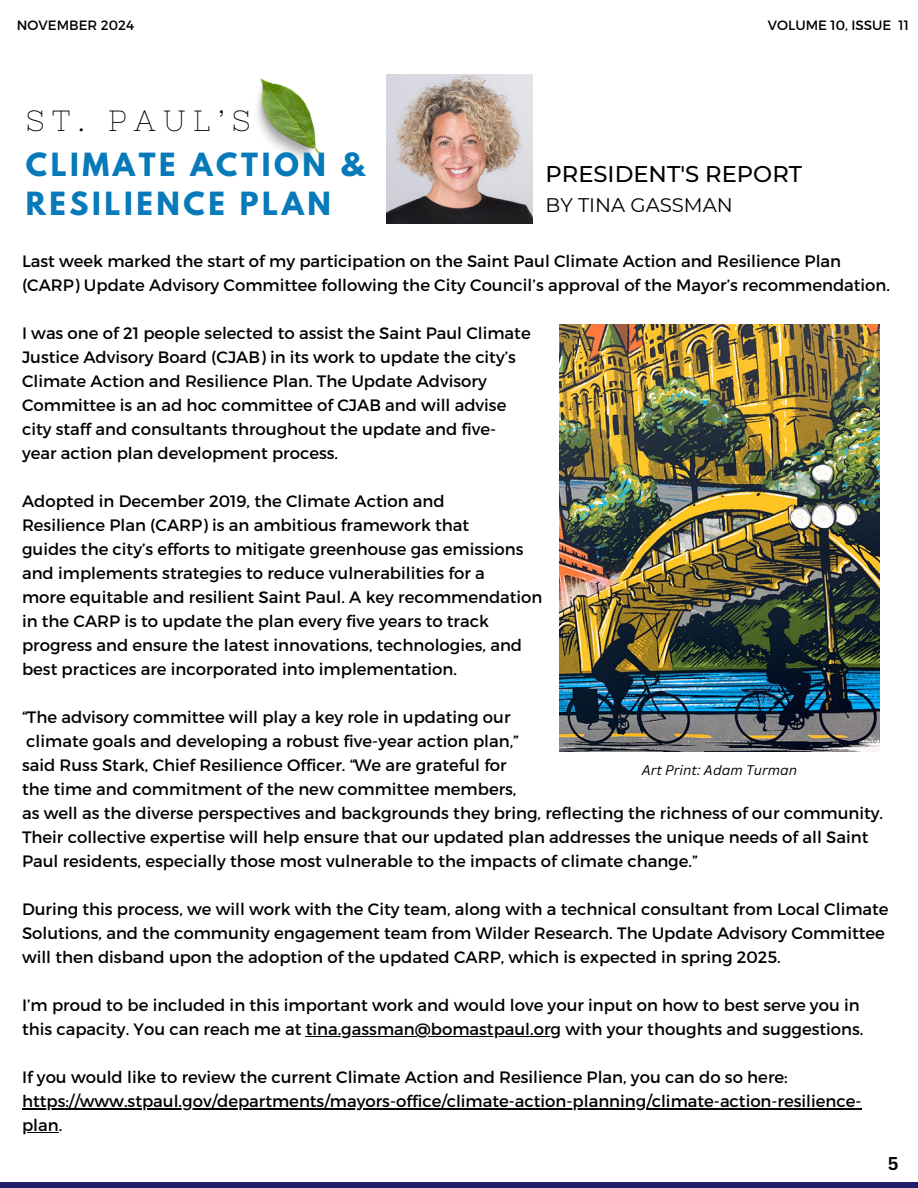
<style>
.page{position:relative;width:918px;height:1188px;background:#fff}
.page>*{position:absolute;margin:0;border:0;box-sizing:border-box;transform-origin:0 0}
.t1{font:29.1px "Nixie One";letter-spacing:.26em;color:#000}
.t2{font:700 28.35px/39px "League Spartan";letter-spacing:.125em;color:#077ab9}
.t3{font:500 22.65px "Montserrat";color:#000}
.t4{font:19.65px "Montserrat";color:#000}
.t5{font:700 18px "Canva Sans";color:#000}
.t6{font:16.5px/24px "Montserrat";color:#000}
.t7{font:13.5px "Montserrat";color:#000}
.t8{font:italic 13.5px "Canva Sans";color:#000}
</style>
<div class="page">
<div style="left:0;top:1183px;width:918px;height:5px;background:#201d69"></div>
<img style="left:386px;top:75px;width:146px;height:148px">
<hr style="left:306px;top:1036px;width:255px;height:1px;background:#000">
<hr style="left:22px;top:1108px;width:839px;height:1px;background:#000">
<hr style="left:22px;top:1132px;width:37px;height:1px;background:#000">
<img style="left:559px;top:324px;width:321px;height:428px">
<img style="left:257px;top:79px;width:65px;height:82px">
<p class="t7" style="left:17px;top:16px;width:119px">NOVEMBER 2024</p>
<p class="t7" style="left:768px;top:16px;width:143px">VOLUME 10, ISSUE 11</p>
<h1 class="t1" style="left:26px;top:104px;width:226px">ST. PAUL’S</h1>
<h5 class="t2" style="left:26px;top:149px;width:340px">CLIMATE ACTION &amp;<br>RESILIENCE PLAN</h5>
<p class="t3" style="left:546px;top:160px;width:258px">PRESIDENT'S REPORT</p>
<h5 class="t4" style="left:546px;top:193px;width:189px">BY TINA GASSMAN</h5>
<h6 class="t6" style="left:22px;top:249px;width:870px">Last week marked the start of my participation on the Saint Paul Climate Action and Resilience Plan (CARP) Update Advisory Committee following the City Council’s approval of the Mayor’s recommendation.</h6>
<p class="t6" style="left:22px;top:321px;width:510px">I was one of 21 people selected to assist the Saint Paul Climate Justice Advisory Board (CJAB) in its work to update the city’s Climate Action and Resilience Plan. The Update Advisory Committee is an ad hoc committee of CJAB and will advise city staff and consultants throughout the update and five&shy;year action plan development process.</p>
<p class="t6" style="left:22px;top:489px;width:522px">Adopted in December 2019, the Climate Action and<br>Resilience Plan (CARP) is an ambitious framework that<br>guides the city’s efforts to mitigate greenhouse gas emissions and implements strategies to reduce vulnerabilities for a<br>more equitable and resilient Saint Paul. A key recommendation in the CARP is to update the plan every five years to track progress and ensure the latest innovations, technologies, and best practices are incorporated into implementation.</p>
<h1 class="t6" style="left:22px;top:705px;width:863px">“The advisory committee will play a key role in updating our<br>climate goals and developing a robust five-year action plan,”<br>said Russ Stark, Chief Resilience Officer. “We are grateful for<br>the time and commitment of the new committee members,<br>as well as the diverse perspectives and backgrounds they bring, reflecting the richness of our community.<br>Their collective expertise will help ensure that our updated plan addresses the unique needs of all Saint Paul residents, especially those most vulnerable to the impacts of climate change.”</h1>
<p class="t6" style="left:22px;top:897px;width:868px">During this process, we will work with the City team, along with a technical consultant from Local Climate<br>Solutions, and the community engagement team from Wilder Research. The Update Advisory Committee will then disband upon the adoption of the updated CARP, which is expected in spring 2025.</p>
<h3 class="t6" style="left:22px;top:993px;width:843px">I’m proud to be included in this important work and would love your input on how to best serve you in this capacity. You can reach me at tina.gassman@bomastpaul.org with your thoughts and suggestions.</h3>
<h4 class="t6" style="left:22px;top:1065px;width:767px">If you would like to review the current Climate Action and Resilience Plan, you can do so here:</h4>
<h5 class="t6" style="left:22px;top:1089px;width:841px">https://www.stpaul.gov/departments/mayors-office/climate-action-planning/climate-action-resilience-</h5>
<h5 class="t6" style="left:22px;top:1113px;width:42px">plan.</h5>
<p class="t8" style="left:642px;top:760px;width:157px">Art Print: Adam Turman</p>
<h5 class="t5" style="left:888px;top:1151px;width:12px">5</h5>
</div>
